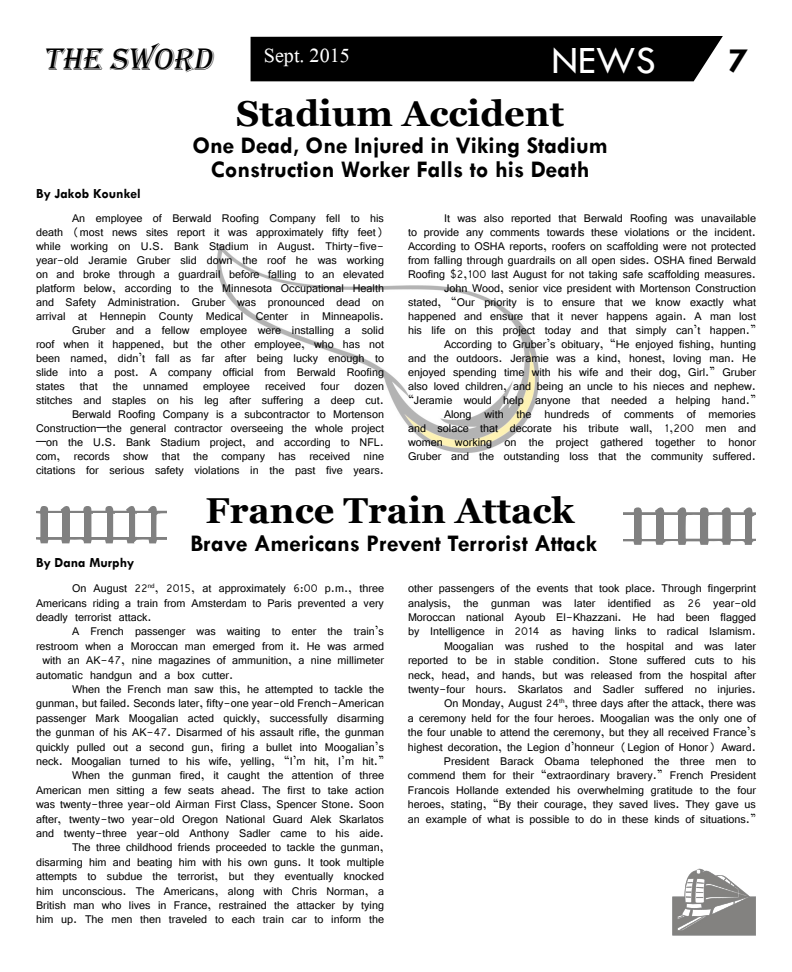
<style>
.page{position:relative;width:792px;height:972px;background:#fff}
.page>*{position:absolute;margin:0;border:0;box-sizing:border-box;transform-origin:0 0}
.t1{font:40px "Tw Cen";color:#fff}
.t2{font:700 36px "Georgia";color:#000}
.t3{font:700 36px "Tw Cen";color:#000}
.t4{font:italic 32px "Algerian";color:#000}
.t5{font:30px "Microsoft Himalaya";color:#fff}
.t6{font:700 24px/24px "Tw Cen";color:#000;text-align:center}
.t7{font:700 14px "Tw Cen";color:#000}
.t8{font:12px/14px "Vrinda";color:#000;text-align:right}
</style>
<div class="page">
<img style="left:673px;top:868px;width:83px;height:68px">
<svg style="left:36px;top:506px;width:720px;height:39px"></svg>
<div style="left:731px;top:515px;width:13px;height:23px;background:#fff"></div>
<div style="left:167px;top:489px;width:456px;height:69px;background:#fff"></div>
<img style="left:218px;top:244px;width:320px;height:209px">
<svg style="left:250px;top:36px;width:473px;height:46px;background:#0d0d0d"></svg>
<h3 class="t4" style="left:43px;top:42px;width:177px">THE SWORD</h3>
<h3 class="t5" style="left:264px;top:34px;width:87px">Sept. 2015</h3>
<h1 class="t1" style="left:552px;top:36px;width:106px">NEWS</h1>
<h2 class="t3" style="left:729px;top:39px;width:21px">7</h2>
<h2 class="t2" style="left:236px;top:90px;width:329px">Stadium Accident</h2>
<p class="t7" style="left:36px;top:185px;width:106px">By Jakob Kounkel</p>
<h3 class="t6" style="left:192px;top:133px;width:417px">One Dead, One Injured in Viking Stadium<br>Construction Worker Falls to his Death</h3>
<p class="t8" style="left:72px;top:212px;width:314px">An employee of Berwald Roofing Company fell to his</p>
<p class="t8" style="left:36px;top:226px;width:350px">death (most news sites report it was approximately fifty feet)</p>
<p class="t8" style="left:36px;top:240px;width:350px">while working on U.S. Bank Stadium in August. Thirty-five-</p>
<p class="t8" style="left:36px;top:254px;width:350px">year-old Jeramie Gruber slid down the roof he was working</p>
<p class="t8" style="left:36px;top:268px;width:350px">on and broke through a guardrail before falling to an elevated</p>
<p class="t8" style="left:36px;top:282px;width:350px">platform below, according to the Minnesota Occupational Health</p>
<p class="t8" style="left:36px;top:296px;width:350px">and Safety Administration. Gruber was pronounced dead on</p>
<p class="t8" style="left:36px;top:310px;width:350px">arrival at Hennepin County Medical Center in Minneapolis.</p>
<p class="t8" style="left:72px;top:324px;width:314px">Gruber and a fellow employee were installing a solid</p>
<p class="t8" style="left:36px;top:338px;width:350px">roof when it happened, but the other employee, who has not</p>
<p class="t8" style="left:36px;top:352px;width:350px">been named, didn’t fall as far after being lucky enough to</p>
<p class="t8" style="left:36px;top:366px;width:350px">slide into a post. A company official from Berwald Roofing</p>
<p class="t8" style="left:36px;top:380px;width:30px">states</p>
<p class="t8" style="left:80px;top:380px;width:19px">that</p>
<p class="t8" style="left:113px;top:380px;width:16px">the</p>
<p class="t8" style="left:143px;top:380px;width:46px">unnamed</p>
<p class="t8" style="left:203px;top:380px;width:48px">employee</p>
<p class="t8" style="left:265px;top:380px;width:42px">received</p>
<p class="t8" style="left:321px;top:380px;width:20px">four</p>
<p class="t8" style="left:36px;top:380px;width:350px">dozen<br>stitches and staples on his leg after suffering a deep cut.<br>Berwald Roofing Company is a subcontractor to Mortenson Construction—the general contractor overseeing the whole project —on the U.S. Bank Stadium project, and according to NFL. com, records show that the company has received nine citations for serious safety violations in the past five years.</p>
<p class="t8" style="left:408px;top:212px;width:350px">It was also reported that Berwald Roofing was unavailable<br>to provide any comments towards these violations or the incident.<br>According to OSHA reports, roofers on scaffolding were not protected from falling through guardrails on all open sides. OSHA fined Berwald Roofing $2,100 last August for not taking safe scaffolding measures.<br>John Wood, senior vice president with Mortenson Construction stated, “Our priority is to ensure that we know exactly what happened and ensure that it never happens again. A man lost his life on this project today and that simply can’t happen.” According to Gruber’s obituary, “He enjoyed fishing, hunting<br>and the outdoors. Jeramie was a kind, honest, loving man. He enjoyed spending time with his wife and their dog, Girl.” Gruber also loved children, and being an uncle to his nieces and nephew. “Jeramie would help anyone that needed a helping hand.” Along with the hundreds of comments of memories<br>and solace that decorate his tribute wall, 1,200 men and women working on the project gathered together to honor Gruber and the outstanding loss that the community suffered.</p>
<p class="t7" style="left:36px;top:554px;width:100px">By Dana Murphy</p>
<h2 class="t2" style="left:206px;top:488px;width:370px">France Train Attack</h2>
<h3 class="t6" style="left:191px;top:530px;width:408px">Brave Americans Prevent Terrorist Attack</h3>
<p class="t8" style="left:36px;top:581px;width:350px;line-height:14.4px;text-align:justify;text-indent:36px">On August 22<sup>nd</sup>, 2015, at approximately 6:00 p.m., three Americans riding a train from Amsterdam to Paris prevented a very deadly terrorist attack.</p>
<p class="t8" style="left:72px;top:625px;width:314px">A French passenger was waiting to enter the train’s</p>
<p class="t8" style="left:36px;top:639px;width:350px">restroom when a Moroccan man emerged from it. He was armed</p>
<p class="t8" style="left:42px;top:654px;width:343px">with an AK-47, nine magazines of ammunition, a nine millimeter</p>
<p class="t8" style="left:36px;top:668px;width:199px">automatic handgun and a box cutter.</p>
<p class="t8" style="left:72px;top:682px;width:314px">When the French man saw this, he attempted to tackle the</p>
<p class="t8" style="left:36px;top:697px;width:350px">gunman, but failed. Seconds later, fifty-one year-old French-American</p>
<p class="t8" style="left:36px;top:711px;width:350px">passenger Mark Moogalian acted quickly, successfully disarming</p>
<p class="t8" style="left:36px;top:726px;width:350px">the gunman of his AK-47. Disarmed of his assault rifle, the gunman</p>
<p class="t8" style="left:36px;top:740px;width:350px">quickly pulled out a second gun, firing a bullet into Moogalian’s</p>
<p class="t8" style="left:36px;top:754px;width:350px">neck. Moogalian turned to his wife, yelling, “I’m hit, I’m hit.”</p>
<p class="t8" style="left:72px;top:769px;width:314px">When the gunman fired, it caught the attention of three</p>
<p class="t8" style="left:36px;top:783px;width:350px">American men sitting a few seats ahead. The first to take action</p>
<p class="t8" style="left:36px;top:798px;width:350px">was twenty-three year-old Airman First Class, Spencer Stone. Soon</p>
<p class="t8" style="left:36px;top:812px;width:350px">after, twenty-two year-old Oregon National Guard Alek Skarlatos</p>
<p class="t8" style="left:36px;top:826px;width:350px">and twenty-three year-old Anthony Sadler came to his aide.</p>
<p class="t8" style="left:72px;top:841px;width:314px">The three childhood friends proceeded to tackle the gunman,</p>
<p class="t8" style="left:36px;top:855px;width:350px">disarming him and beating him with his own guns. It took multiple</p>
<p class="t8" style="left:36px;top:870px;width:350px">attempts to subdue the terrorist, but they eventually knocked</p>
<p class="t8" style="left:36px;top:884px;width:350px">him unconscious. The Americans, along with Chris Norman, a</p>
<p class="t8" style="left:36px;top:898px;width:350px">British man who lives in France, restrained the attacker by tying</p>
<p class="t8" style="left:36px;top:913px;width:350px">him up. The men then traveled to each train car to inform the</p>
<p class="t8" style="left:408px;top:581px;width:350px;line-height:14.4px">other passengers of the events that took place. Through fingerprint analysis, the gunman was later identified as 26 year-old Moroccan national Ayoub El-Khazzani. He had been flagged by Intelligence in 2014 as having links to radical Islamism.<br>Moogalian was rushed to the hospital and was later reported to be in stable condition. Stone suffered cuts to his neck, head, and hands, but was released from the hospital after twenty-four hours. Skarlatos and Sadler suffered no injuries.<br>On Monday, August 24<sup>th</sup>, three days after the attack, there was<br>a ceremony held for the four heroes. Moogalian was the only one of the four unable to attend the ceremony, but they all received France’s highest decoration, the Legion d’honneur (Legion of Honor) Award.<br>President Barack Obama telephoned the three men to commend them for their “extraordinary bravery.” French President Francois Hollande extended his overwhelming gratitude to the four heroes, stating, “By their courage, they saved lives. They gave us an example of what is possible to do in these kinds of situations.”</p>
</div>
